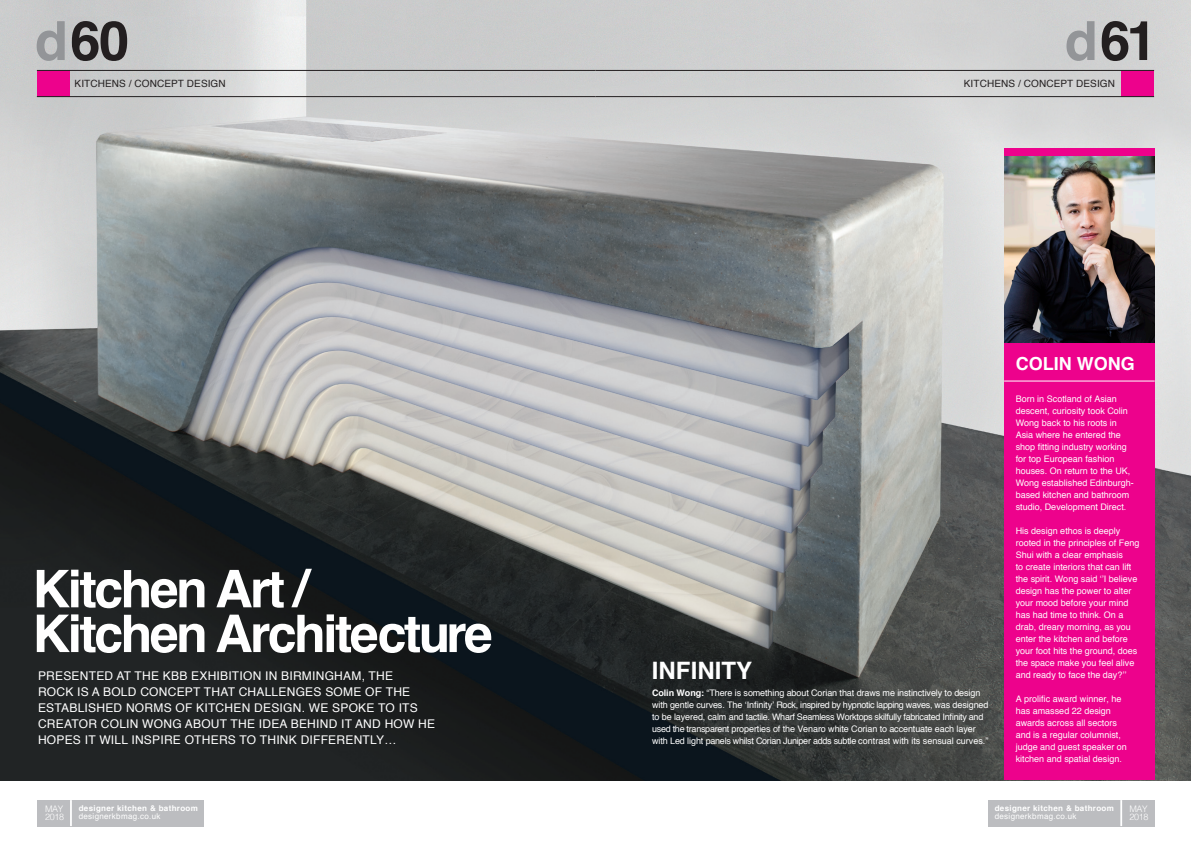
<style>
.page{position:relative;width:1191px;height:842px;background:#fff}
.page>*{position:absolute;margin:0;border:0;box-sizing:border-box;transform-origin:0 0}
.t1{font:700 54.5px "Helvetica";color:#231f20}
.t2{font:700 52px "Helvetica";letter-spacing:-.05em;color:#fff}
.t3{font:700 24px "Helvetica";color:#fff}
.t4{font:700 18px "Helvetica";color:#fff}
.Introduction{font:12px/16px "Helvetica";letter-spacing:.02em;color:#fff}
.t5{font:10px "Helvetica";letter-spacing:.01em;color:#231f20}
.t6{font:9px/12px "Helvetica";color:#fff}
.t7{font:300 9px "Helvetica";letter-spacing:-.04em;color:#fff}
.t8{font:700 8px "Helvetica";letter-spacing:.04em;color:#fff}
.t9{font:8px "Helvetica";letter-spacing:.04em;color:#fff}
.s1{font-size:54px;color:#939598}
.s2{font-weight:700}
</style>
<div class="page">
<img style="left:0;top:0;width:1191px;height:780px">
<div style="left:988px;top:800px;width:166px;height:26px;background:#bcbdc0"></div>
<hr style="left:1120px;top:800px;width:2px;height:26px;background:#fff">
<div style="left:1121px;top:71px;width:33px;height:26px;background:#ed028c"></div>
<div style="left:37px;top:71px;width:32px;height:26px;background:#ed028c"></div>
<hr style="left:37px;top:70px;width:558px;height:1px;background:#231f20">
<hr style="left:37px;top:96px;width:558px;height:1px;background:#231f20">
<div style="left:38px;top:800px;width:166px;height:26px;background:#bcbdc0"></div>
<hr style="left:70px;top:800px;width:2px;height:26px;background:#fff">
<hr style="left:595px;top:70px;width:559px;height:1px;background:#231f20">
<hr style="left:595px;top:96px;width:559px;height:1px;background:#231f20">
<div style="left:1004px;top:149px;width:150px;height:631px;background:#ed028c"></div>
<hr style="left:1004px;top:381px;width:150px;height:1px;background:#fff">
<img style="left:1004px;top:156px;width:150px;height:186px">
<p class="t1" style="left:35px;top:-3px;width:96px"><span class="s1">d</span>60</p>
<p class="t5" style="left:75px;top:76px;width:153px">KITCHENS / CONCEPT DESIGN</p>
<p class="t1" style="left:1064px;top:-3px;width:93px"><span class="s1">d</span>61</p>
<p class="t5" style="left:964px;top:76px;width:153px">KITCHENS / CONCEPT DESIGN</p>
<p class="t2" style="left:33px;top:547px;width:277px">Kitchen Art /</p>
<p class="t2" style="left:33px;top:592px;width:461px">Kitchen Architecture</p>
<p class="Introduction" style="left:38px;top:668px;width:399px">PRESENTED AT THE KBB EXHIBITION IN BIRMINGHAM, THE<br>ROCK IS A BOLD CONCEPT THAT CHALLENGES SOME OF THE ESTABLISHED NORMS OF KITCHEN DESIGN. WE SPOKE TO ITS CREATOR COLIN WONG ABOUT THE IDEA BEHIND IT AND HOW HE HOPES IT WILL INSPIRE OTHERS TO THINK DIFFERENTLY…</p>
<p class="t3" style="left:652px;top:651px;width:102px">INFINITY</p>
<p class="t6" style="left:652px;top:687px;width:338px"><span class="s2">Colin Wong:</span> “There is something about Corian that draws me instinctively to design with gentle curves. The ‘Infinity’ Rock, inspired by hypnotic lapping waves, was designed to be layered, calm and tactile. Wharf Seamless Worktops skilfully fabricated Infinity and used the transparent properties of the Venaro white Corian to accentuate each layer with Led light panels whilst Corian Juniper adds subtle contrast with its sensual curves.”</p>
<p class="t4" style="left:1015px;top:349px;width:120px">COLIN WONG</p>
<p class="t6" style="left:1015px;top:393px;width:120px">Born in Scotland of Asian descent, curiosity took Colin<br>Wong back to his roots in<br>Asia where he entered the shop fitting industry working for top European fashion houses. On return to the UK,<br>Wong established Edinburgh&shy;based kitchen and bathroom studio, Development Direct.</p>
<p class="t6" style="left:1015px;top:525px;width:125px">His design ethos is deeply rooted in the principles of Feng<br>Shui with a clear emphasis<br>to create interiors that can lift the spirit. Wong said ‘’I believe design has the power to alter your mood before your mind has had time to think. On a drab, dreary morning, as you enter the kitchen and before your foot hits the ground, does the space make you feel alive and ready to face the day?’’</p>
<p class="t6" style="left:1015px;top:693px;width:113px">A prolific award winner, he has amassed 22 design awards across all sectors and is a regular columnist, judge and guest speaker on kitchen and spatial design.</p>
<p class="t7" style="left:45px;top:801px;width:20px">MAY</p>
<p class="t7" style="left:45px;top:809px;width:20px">2018</p>
<p class="t7" style="left:58px;top:801px;width:8px">R</p>
<p class="t7" style="left:58px;top:809px;width:7px">5</p>
<p class="t8" style="left:79px;top:802px;width:121px">designer kitchen &amp; bathroom</p>
<p class="t9" style="left:79px;top:810px;width:83px">designerkbmag.co.uk</p>
<p class="t8" style="left:994px;top:802px;width:121px">designer kitchen &amp; bathroom</p>
<p class="t9" style="left:994px;top:810px;width:83px">designerkbmag.co.uk</p>
<p class="t7" style="left:1129px;top:801px;width:20px">MAY</p>
<p class="t7" style="left:1129px;top:809px;width:20px">2018</p>
</div>
